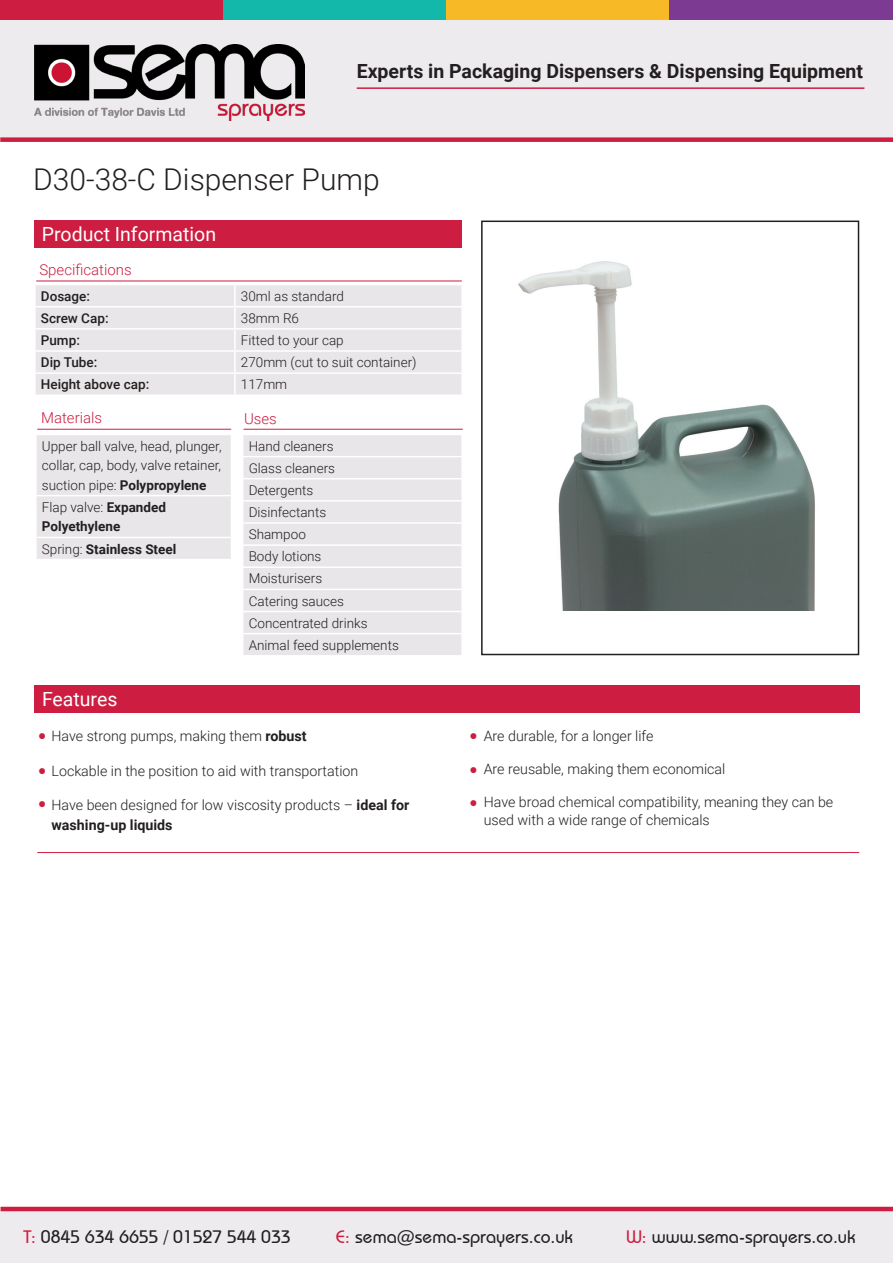
<style>
.page{position:relative;width:893px;height:1263px;background:#fff}
.page>*{position:absolute;margin:0;border:0;box-sizing:border-box;transform-origin:0 0}
.t1{font:300 30px "Roboto";color:#231f20}
.t2{font:22.5px "Minion Pro";color:#cd1d40}
.t3{font:700 19.5px "Roboto";color:#231f20}
.t4{font:19.5px "Roboto";color:#fff}
.t5{font:500 18px "Bauhaus IT Cby BT";color:#231f20}
.t6{font:300 15px "Roboto";color:#cd1d40}
.t7{font:300 14.25px/18px "Roboto";color:#231f20}
.t8{font:700 14.25px "Roboto";color:#231f20}
.t9{font:300 13.5px/19.5px "Roboto";color:#231f20;text-align:justify}
.t10{font:500 13.5px "Roboto";color:#231f20}
.t11{font:700 13.5px "Roboto";color:#231f20}
.s1{font-weight:700}
.s2{font-weight:300}
.s3{color:#cd1d40}
</style>
<div class="page">
<div style="left:0;top:1px;width:893px;height:136px;background:#edebed"></div>
<div style="left:34px;top:685px;width:825px;height:27px;background:#cd1d40"></div>
<div style="left:34px;top:221px;width:428px;height:27px;background:#cd1d40"></div>
<div style="left:1px;top:1211px;width:892px;height:52px;background:#edebed"></div>
<div style="left:481px;top:221px;width:378px;height:434px;border:2px solid #231f20"></div>
<div style="left:0;top:0;width:223px;height:20px;background:#cd1d40"></div>
<div style="left:223px;top:0;width:223px;height:20px;background:#14b8ab"></div>
<div style="left:446px;top:0;width:224px;height:20px;background:#f8b927"></div>
<div style="left:670px;top:0;width:223px;height:20px;background:#7c3a92"></div>
<div style="left:0;top:137px;width:893px;height:5px;background:#cd1d41"></div>
<hr style="left:357px;top:87px;width:507px;height:2px;background:#cd1d41">
<div style="left:36px;top:285px;width:425px;height:109px;background:#e8e6e8"></div>
<hr style="left:234px;top:285px;width:2px;height:21px;background:#fff">
<hr style="left:34px;top:306px;width:201px;height:1px;background:#fff">
<hr style="left:235px;top:306px;width:228px;height:1px;background:#fff">
<hr style="left:234px;top:307px;width:2px;height:21px;background:#fff">
<hr style="left:34px;top:328px;width:201px;height:2px;background:#fff">
<hr style="left:235px;top:328px;width:228px;height:2px;background:#fff">
<hr style="left:234px;top:330px;width:2px;height:20px;background:#fff">
<hr style="left:34px;top:350px;width:201px;height:2px;background:#fff">
<hr style="left:235px;top:350px;width:228px;height:2px;background:#fff">
<hr style="left:234px;top:352px;width:2px;height:20px;background:#fff">
<hr style="left:234px;top:374px;width:2px;height:20px;background:#fff">
<hr style="left:34px;top:372px;width:201px;height:2px;background:#fff">
<hr style="left:235px;top:372px;width:228px;height:2px;background:#fff">
<hr style="left:36px;top:281px;width:426px;height:1px;background:#cd1d41">
<hr style="left:37px;top:429px;width:194px;height:1px;background:#cd1d41">
<hr style="left:1px;top:1207px;width:892px;height:4px;background:#cd1d41">
<img style="left:35px;top:45px;width:270px;height:76px">
<div style="left:37px;top:435px;width:194px;height:124px;background:#e8e6e8"></div>
<div style="left:243px;top:435px;width:218px;height:220px;background:#e8e6e8"></div>
<hr style="left:242px;top:456px;width:221px;height:1px;background:#fff">
<hr style="left:242px;top:478px;width:221px;height:1px;background:#fff">
<hr style="left:242px;top:500px;width:221px;height:2px;background:#fff">
<hr style="left:242px;top:522px;width:221px;height:2px;background:#fff">
<hr style="left:242px;top:544px;width:221px;height:2px;background:#fff">
<hr style="left:242px;top:566px;width:221px;height:2px;background:#fff">
<hr style="left:242px;top:589px;width:221px;height:1px;background:#fff">
<hr style="left:242px;top:611px;width:221px;height:1px;background:#fff">
<hr style="left:242px;top:633px;width:221px;height:1px;background:#fff">
<hr style="left:244px;top:429px;width:219px;height:1px;background:#cd1d41">
<img style="left:518px;top:261px;width:297px;height:349px">
<hr style="left:37px;top:852px;width:822px;height:1px;background:#cd1d41">
<p class="t3" style="left:357px;top:57px;width:508px">Experts in Packaging Dispensers &amp; Dispensing Equipment</p>
<p class="t1" style="left:33px;top:158px;width:348px">D30-38-C Dispenser Pump</p>
<p class="t4" style="left:42px;top:220px;width:176px">Product Information</p>
<p class="t6" style="left:39px;top:259px;width:94px">Specifications</p>
<p class="t10" style="left:41px;top:286px;width:51px">Dosage:</p>
<p class="t9" style="left:241px;top:286px;width:105px">30ml as standard</p>
<p class="t10" style="left:41px;top:309px;width:69px">Screw Cap:</p>
<p class="t9" style="left:241px;top:308px;width:60px">38mm R6</p>
<p class="t10" style="left:41px;top:331px;width:41px">Pump:</p>
<p class="t9" style="left:241px;top:330px;width:104px">Fitted to your cap</p>
<p class="t10" style="left:41px;top:353px;width:58px">Dip Tube:</p>
<p class="t9" style="left:241px;top:352px;width:177px">270mm (cut to suit container)</p>
<p class="t10" style="left:41px;top:375px;width:110px">Height above cap:</p>
<p class="t9" style="left:241px;top:374px;width:48px">117mm</p>
<p class="t6" style="left:41px;top:407px;width:62px">Materials</p>
<p class="t6" style="left:244px;top:408px;width:34px">Uses</p>
<p class="t9" style="left:42px;top:436px;width:181px">Upper ball valve, head, plunger, collar, cap, body, valve retainer, suction pipe: <span class="s1">Polypropylene</span></p>
<p class="t9" style="left:42px;top:497px;width:126px">Flap valve: <span class="s1">Expanded</span></p>
<p class="t11" style="left:42px;top:517px;width:80px">Polyethylene</p>
<p class="t11" style="left:42px;top:539px;width:136px"><span class="s2">Spring:</span> Stainless Steel</p>
<p class="t4" style="left:42px;top:685px;width:77px">Features</p>
<p class="t9" style="left:249px;top:436px;width:86px">Hand cleaners</p>
<p class="t9" style="left:249px;top:458px;width:88px">Glass cleaners</p>
<p class="t9" style="left:249px;top:480px;width:66px">Detergents</p>
<p class="t9" style="left:249px;top:502px;width:79px">Disinfectants</p>
<p class="t9" style="left:249px;top:524px;width:59px">Shampoo</p>
<p class="t9" style="left:249px;top:546px;width:74px">Body lotions</p>
<p class="t9" style="left:249px;top:568px;width:75px">Moisturisers</p>
<p class="t9" style="left:249px;top:590px;width:97px">Catering sauces</p>
<p class="t9" style="left:249px;top:613px;width:120px">Concentrated drinks</p>
<p class="t9" style="left:249px;top:635px;width:152px">Animal feed supplements</p>
<p class="t7" style="left:484px;top:726px;width:171px">Are durable, for a longer life</p>
<p class="t7" style="left:484px;top:759px;width:243px">Are reusable, making them economical</p>
<p class="t7" style="left:484px;top:792px;width:351px">Have broad chemical compatibility, meaning they can be used with a wide range of chemicals</p>
<p class="t7" style="left:52px;top:726px;width:257px">Have strong pumps, making them <span class="s1">robust</span></p>
<p class="t7" style="left:52px;top:761px;width:308px">Lockable in the position to aid with transportation</p>
<p class="t7" style="left:52px;top:795px;width:359px">Have been designed for low viscosity products – <span class="s1">ideal for</span></p>
<p class="t8" style="left:52px;top:814px;width:123px">washing-up liquids</p>
<p class="t2" style="left:38px;top:718px;width:10px">•</p>
<p class="t2" style="left:38px;top:753px;width:10px">•</p>
<p class="t2" style="left:469px;top:718px;width:10px">•</p>
<p class="t2" style="left:469px;top:752px;width:10px">•</p>
<p class="t2" style="left:38px;top:786px;width:10px">•</p>
<p class="t2" style="left:469px;top:785px;width:10px">•</p>
<p class="t5" style="left:23px;top:1225px;width:269px"><span class="s3">T:</span> 0845 634 6655 / 01527 544 033</p>
<p class="t5" style="left:336px;top:1225px;width:239px"><span class="s3">E:</span> sema@sema-sprayers.co.uk</p>
<p class="t5" style="left:626px;top:1225px;width:231px"><span class="s3">W:</span> www.sema-sprayers.co.uk</p>
</div>
